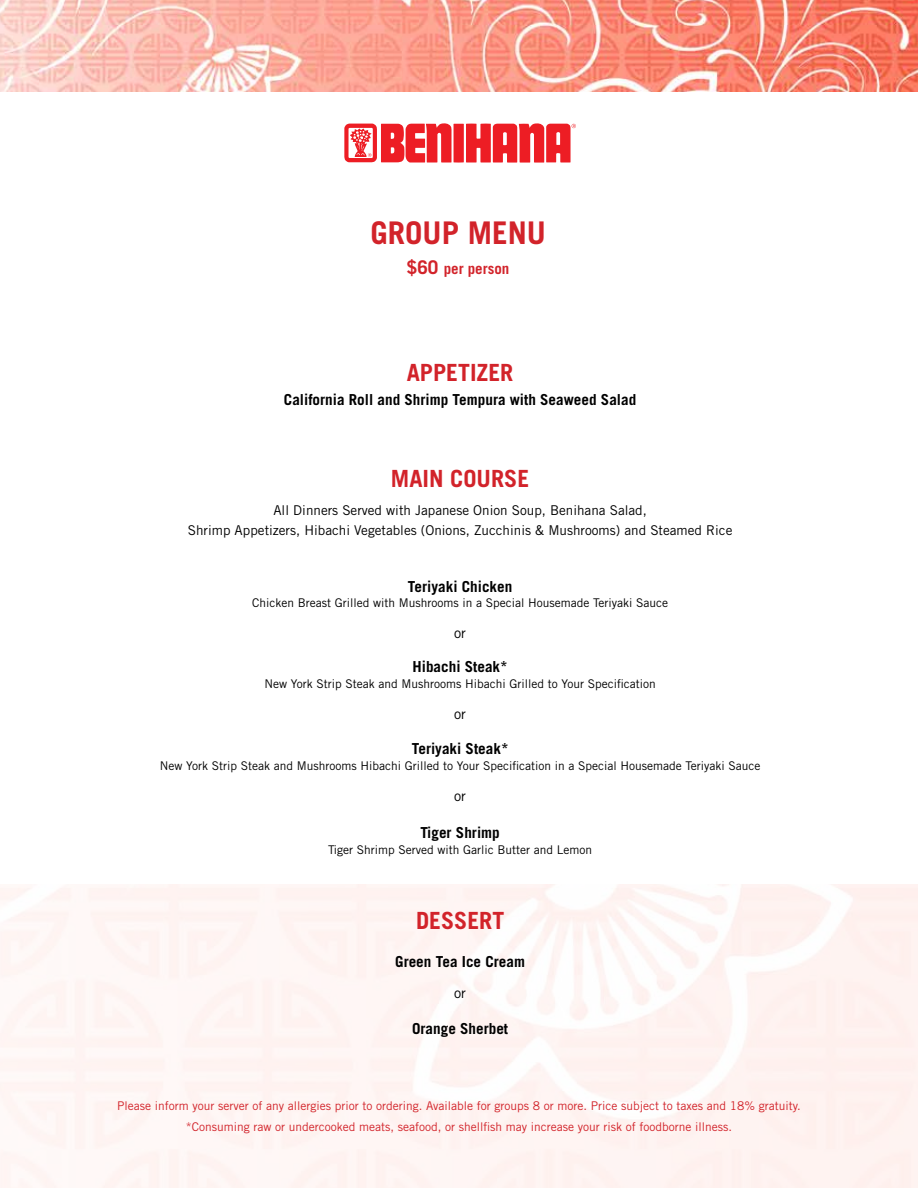
<style>
.page{position:relative;width:918px;height:1188px;background:#fff}
.page>*{position:absolute;margin:0;border:0;box-sizing:border-box;transform-origin:0 0}
.t1{font:700 31.2px "Trade Gothic";color:#d2232a}
.t2{font:700 23.7px "Trade Gothic";color:#d2232a}
.t3{font:700 15.15px "Trade Gothic";color:#000}
.t4{font:700 15px "Trade Gothic";color:#d2232a}
.t5{font:14.25px "Trade Gothic";color:#000}
.t6{font:13.5px/19.5px "Trade Gothic";color:#000;text-align:center}
.t7{font:12px "Trade Gothic";color:#000}
.t8{font:12px/21px "Trade Gothic";color:#d2232a;text-align:center}
.s1{font-size:18.9px}
</style>
<div class="page">
<img style="left:0;top:0;width:918px;height:92px">
<svg style="left:344px;top:123px;width:232px;height:40px"></svg>
<h1 class="t1" style="left:370px;top:213px;width:177px">GROUP MENU</h1>
<p class="t4" style="left:407px;top:259px;width:104px"><span class="s1">$60</span> per person</p>
<h2 class="t2" style="left:407px;top:358px;width:108px">APPETIZER</h2>
<p class="t3" style="left:284px;top:391px;width:354px">California Roll and Shrimp Tempura with Seaweed Salad</p>
<h2 class="t2" style="left:391px;top:464px;width:140px">MAIN COURSE</h2>
<p class="t6" style="left:188px;top:500px;width:546px">All Dinners Served with Japanese Onion Soup, Benihana Salad,<br>Shrimp Appetizers, Hibachi Vegetables (Onions, Zucchinis &amp; Mushrooms) and Steamed Rice</p>
<p class="t3" style="left:408px;top:577px;width:106px">Teriyaki Chicken</p>
<p class="t7" style="left:252px;top:596px;width:418px">Chicken Breast Grilled with Mushrooms in a Special Housemade Teriyaki Sauce</p>
<p class="t5" style="left:454px;top:625px;width:13px">or</p>
<p class="t3" style="left:413px;top:658px;width:97px">Hibachi Steak*</p>
<p class="t7" style="left:264px;top:676px;width:393px">New York Strip Steak and Mushrooms Hibachi Grilled to Your Specification</p>
<p class="t5" style="left:454px;top:705px;width:13px">or</p>
<p class="t3" style="left:412px;top:740px;width:98px">Teriyaki Steak*</p>
<p class="t7" style="left:160px;top:758px;width:602px">New York Strip Steak and Mushrooms Hibachi Grilled to Your Specification in a Special Housemade Teriyaki Sauce</p>
<p class="t5" style="left:454px;top:787px;width:13px">or</p>
<p class="t3" style="left:421px;top:823px;width:81px">Tiger Shrimp</p>
<p class="t7" style="left:328px;top:842px;width:265px">Tiger Shrimp Served with Garlic Butter and Lemon</p>
<h2 class="t2" style="left:416px;top:906px;width:90px">DESSERT</h2>
<p class="t3" style="left:395px;top:952px;width:131px">Green Tea Ice Cream</p>
<p class="t5" style="left:454px;top:984px;width:13px">or</p>
<p class="t3" style="left:412px;top:1019px;width:98px">Orange Sherbet</p>
<p class="t8" style="left:117px;top:1095px;width:685px">Please inform your server of any allergies prior to ordering. Available for groups 8 or more. Price subject to taxes and 18% gratuity. *Consuming raw or undercooked meats, seafood, or shellfish may increase your risk of foodborne illness.</p>
</div>
